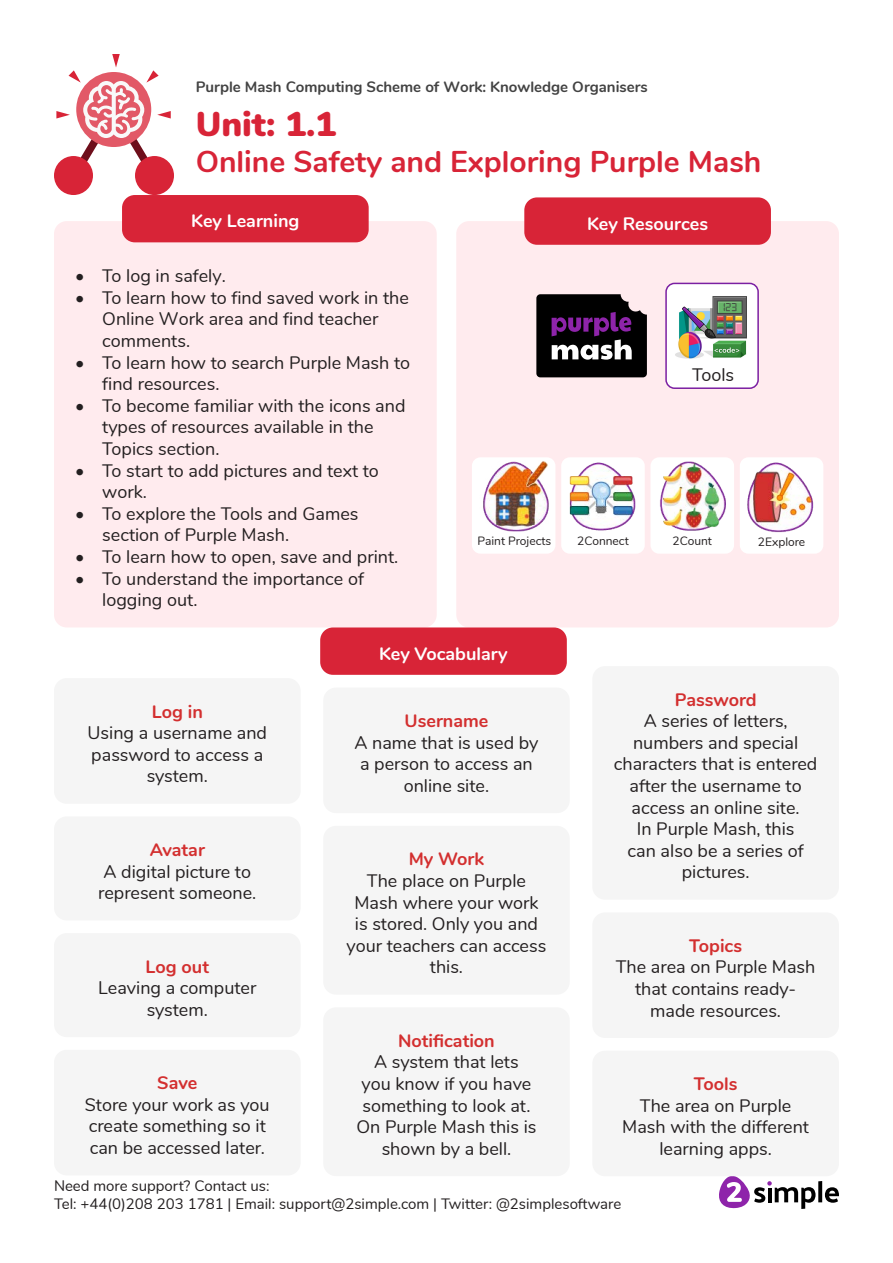
<style>
.page{position:relative;width:893px;height:1263px;background:#fff}
.page>*{position:absolute;margin:0;border:0;box-sizing:border-box;transform-origin:0 0}
.t1{font:900 34.5px "Nunito";color:#d82437}
.t2{font:700 30px "Nunito";color:#d82437}
.t3{font:18px/21.6px "Nunito";color:#231f20}
.t4{font:700 18px "Nunito";color:#d32f2f}
.t5{font:700 18px "Nunito";color:#fff}
.t6{font:15px/18px "Nunito";color:#231f20}
.t7{font:700 15px "Nunito";color:#424242}
.t8{font:12px "Nunito";color:#231f20}
.s1{font-weight:700;color:#d32f2f}
</style>
<div class="page">
<svg style="left:818px;top:1181px;width:4px;height:21px"></svg>
<svg style="left:825px;top:1187px;width:14px;height:16px"></svg>
<svg style="left:719px;top:1176px;width:96px;height:33px"></svg>
<div style="left:54px;top:156px;width:39px;height:39px;background:#d82437;border-radius:50%"></div>
<div style="left:135px;top:156px;width:39px;height:39px;background:#d82437;border-radius:50%"></div>
<svg style="left:56px;top:54px;width:115px;height:133px"></svg>
<div style="left:54px;top:221px;width:383px;height:406px;background:#ffebee;border-radius:13px"></div>
<div style="left:456px;top:221px;width:383px;height:406px;background:#ffebee;border-radius:13px"></div>
<div style="left:122px;top:195px;width:247px;height:47px;background:#d82437;border-radius:13px"></div>
<div style="left:524px;top:197px;width:247px;height:48px;background:#d82437;border-radius:13px"></div>
<div style="left:472px;top:457px;width:83px;height:97px;background:#fff;border-radius:9px"></div>
<img style="left:483px;top:461px;width:66px;height:71px">
<div style="left:561px;top:457px;width:84px;height:97px;background:#fff;border-radius:9px"></div>
<div style="left:650px;top:457px;width:84px;height:97px;background:#fff;border-radius:9px"></div>
<div style="left:740px;top:457px;width:83px;height:97px;background:#fff;border-radius:9px"></div>
<img style="left:660px;top:461px;width:66px;height:70px">
<img style="left:747px;top:462px;width:67px;height:71px">
<img style="left:569px;top:462px;width:67px;height:69px">
<div style="left:666px;top:283px;width:92px;height:105px;background:#fff;border-radius:9px"></div>
<div style="left:665px;top:283px;width:94px;height:106px;border:2px solid #7b1fa2;border-radius:9px"></div>
<svg style="left:536px;top:294px;width:111px;height:83px"></svg>
<img style="left:675px;top:296px;width:72px;height:63px">
<div style="left:320px;top:627px;width:247px;height:48px;background:#d82437;border-radius:13px"></div>
<div style="left:54px;top:678px;width:247px;height:126px;background:#f5f5f5;border-radius:13px"></div>
<div style="left:323px;top:687px;width:247px;height:126px;background:#f5f5f5;border-radius:13px"></div>
<div style="left:592px;top:666px;width:247px;height:234px;background:#f5f5f5;border-radius:13px"></div>
<div style="left:54px;top:816px;width:247px;height:104px;background:#f5f5f5;border-radius:13px"></div>
<div style="left:323px;top:826px;width:247px;height:168px;background:#f5f5f5;border-radius:13px"></div>
<div style="left:323px;top:1007px;width:247px;height:169px;background:#f5f5f5;border-radius:13px"></div>
<div style="left:54px;top:933px;width:247px;height:104px;background:#f5f5f5;border-radius:13px"></div>
<div style="left:54px;top:1050px;width:247px;height:125px;background:#f5f5f5;border-radius:13px"></div>
<div style="left:592px;top:912px;width:247px;height:126px;background:#f5f5f5;border-radius:13px"></div>
<div style="left:592px;top:1051px;width:247px;height:125px;background:#f5f5f5;border-radius:13px"></div>
<p class="t7" style="left:196px;top:76px;width:454px">Purple Mash Computing Scheme of Work: Knowledge Organisers</p>
<p class="t1" style="left:196px;top:98px;width:142px">Unit: 1.1</p>
<p class="t2" style="left:196px;top:139px;width:567px">Online Safety and Exploring Purple Mash</p>
<p class="t5" style="left:191px;top:208px;width:110px">Key Learning</p>
<p class="t5" style="left:587px;top:210px;width:122px">Key Resources</p>
<p class="t3" style="left:75px;top:264px;width:152px">• To log in safely.</p>
<p class="t3" style="left:102px;top:286px;width:308px;text-indent:-27px">• To learn how to find saved work in the<br>Online Work area and find teacher comments.</p>
<p class="t3" style="left:102px;top:350px;width:309px;text-indent:-27px">• To learn how to search Purple Mash to find resources.</p>
<p class="t3" style="left:102px;top:394px;width:305px;text-indent:-27px">• To become familiar with the icons and types of resources available in the<br>Topics section.</p>
<p class="t3" style="left:102px;top:458px;width:278px;text-indent:-27px">• To start to add pictures and text to work.</p>
<p class="t3" style="left:102px;top:502px;width:258px;text-indent:-27px">• To explore the Tools and Games section of Purple Mash.</p>
<p class="t3" style="left:75px;top:545px;width:325px">• To learn how to open, save and print.</p>
<p class="t3" style="left:102px;top:566px;width:263px;text-indent:-27px">• To understand the importance of logging out.</p>
<p class="t8" style="left:477px;top:532px;width:75px">Paint Projects</p>
<p class="t4" style="left:152px;top:698px;width:53px">Log in</p>
<p class="t3" style="left:88px;top:721px;width:181px;text-align:center">Using a username and password to access a system.</p>
<p class="t4" style="left:150px;top:836px;width:57px">Avatar</p>
<p class="t3" style="left:98px;top:859px;width:160px">A digital picture to represent someone.</p>
<p class="t4" style="left:146px;top:953px;width:65px">Log out</p>
<p class="t3" style="left:98px;top:976px;width:160px;text-align:center">Leaving a computer system.</p>
<p class="t4" style="left:157px;top:1070px;width:42px">Save</p>
<p class="t3" style="left:85px;top:1093px;width:186px">Store your work as you create something so it can be accessed later.</p>
<p class="t5" style="left:379px;top:640px;width:130px">Key Vocabulary</p>
<p class="t3" style="left:354px;top:709px;width:186px;text-align:center"><span class="s1">Username<br></span>A name that is used by a person to access an online site.</p>
<p class="t3" style="left:347px;top:847px;width:201px;text-align:center"><span class="s1">My Work<br></span>The place on Purple<br>Mash where your work is stored. Only you and your teachers can access this.</p>
<p class="t3" style="left:356px;top:1029px;width:182px;text-align:center"><span class="s1">Notification<br></span>A system that lets<br>you know if you have something to look at.<br>On Purple Mash this is shown by a bell.</p>
<p class="t3" style="left:692px;top:363px;width:44px">Tools</p>
<p class="t8" style="left:577px;top:532px;width:53px">2Connect</p>
<p class="t8" style="left:672px;top:532px;width:41px">2Count</p>
<p class="t8" style="left:758px;top:533px;width:49px">2Explore</p>
<p class="t4" style="left:675px;top:686px;width:83px">Password</p>
<p class="t3" style="left:614px;top:709px;width:205px;text-align:center">A series of letters, numbers and special characters that is entered after the username to access an online site.<br>In Purple Mash, this<br>can also be a series of pictures.</p>
<p class="t4" style="left:689px;top:932px;width:54px">Topics</p>
<p class="t3" style="left:616px;top:955px;width:201px;text-align:center">The area on Purple Mash that contains ready&shy;made resources.</p>
<p class="t4" style="left:694px;top:1070px;width:45px">Tools</p>
<p class="t3" style="left:622px;top:1094px;width:188px;text-align:center">The area on Purple<br>Mash with the different learning apps.</p>
<p class="t6" style="left:54px;top:1176px;width:569px">Need more support? Contact us:<br>Tel: +44(0)208 203 1781 | Email: support@2simple.com | Twitter: @2simplesoftware</p>
</div>
